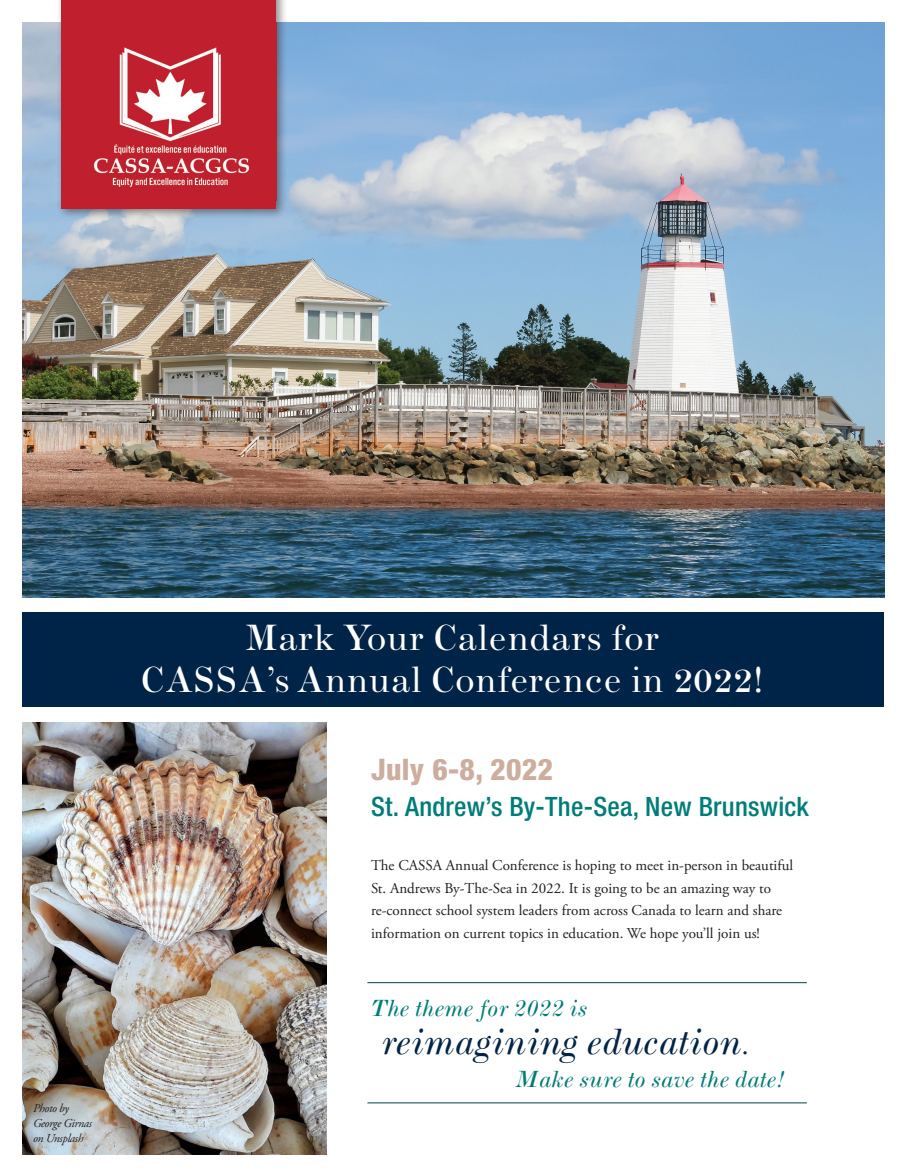
<style>
.page{position:relative;width:905px;height:1175px;background:#fff}
.page>*{position:absolute;margin:0;border:0;box-sizing:border-box;transform-origin:0 0}
.feature_head{font:37.5px "Scotch Roman";letter-spacing:.02em;color:#fff}
.t1{font:italic 37.5px "Scotch Roman";letter-spacing:.01em;color:#002447}
.contents_bolds{font:800 condensed 29.7px "Helvetica Neue";letter-spacing:.01em;color:#cdae9e}
.contents_bolds-2{font:500 condensed 26.7px "Helvetica Neue";letter-spacing:.01em;color:#007d79}
.t2{font:italic 24px "Scotch Roman";letter-spacing:.01em;color:#007d79}
.t3{font:15px/22.5px "Adobe Garamond Pro";color:#231f20}
.captions{font:italic 12px/15px "Adobe Garamond Pro";letter-spacing:-.03em;color:#231f20}
.s1{font-size:27px}
</style>
<div class="page">
<img style="left:22px;top:23px;width:862px;height:574px">
<div style="left:22px;top:612px;width:862px;height:95px;background:#002447"></div>
<img style="left:22px;top:722px;width:305px;height:432px">
<div style="left:56px;top:0;width:232px;height:220px;background:#231f20;opacity:.5"></div>
<div style="left:62px;top:0;width:214px;height:208px;background:#c01f2e"></div>
<img style="left:93px;top:47px;width:157px;height:140px">
<hr style="left:367px;top:982px;width:439px;height:1px;background:#04404b">
<hr style="left:367px;top:1102px;width:439px;height:1px;background:#04404b">
<p class="captions" style="left:33px;top:1101px;width:60px">Photo by<br>George Girnas on Unsplash</p>
<p class="feature_head" style="left:246px;top:615px;width:415px">Mark Your Calendars for</p>
<p class="feature_head" style="left:141px;top:657px;width:624px">CASSA’s Annual Conference in 2022!</p>
<p class="contents_bolds" style="left:371px;top:750px;width:183px">July 6-8, 2022</p>
<p class="contents_bolds-2" style="left:371px;top:790px;width:439px">St. Andrew’s By-The-Sea, New Brunswick</p>
<p class="t3" style="left:371px;top:854px;width:423px">The CASSA Annual Conference is hoping to meet in-person in beautiful St. Andrews By-The-Sea in 2022. It is going to be an amazing way to re-connect school system leaders from across Canada to learn and share information on current topics in education. We hope you’ll join us!</p>
<p class="t2" style="left:371px;top:994px;width:218px">The theme for 2022 is</p>
<p class="t1" style="left:382px;top:1020px;width:369px">reimagining education<span class="s1">.</span></p>
<p class="t2" style="left:516px;top:1065px;width:271px">Make sure to save the date!</p>
</div>
